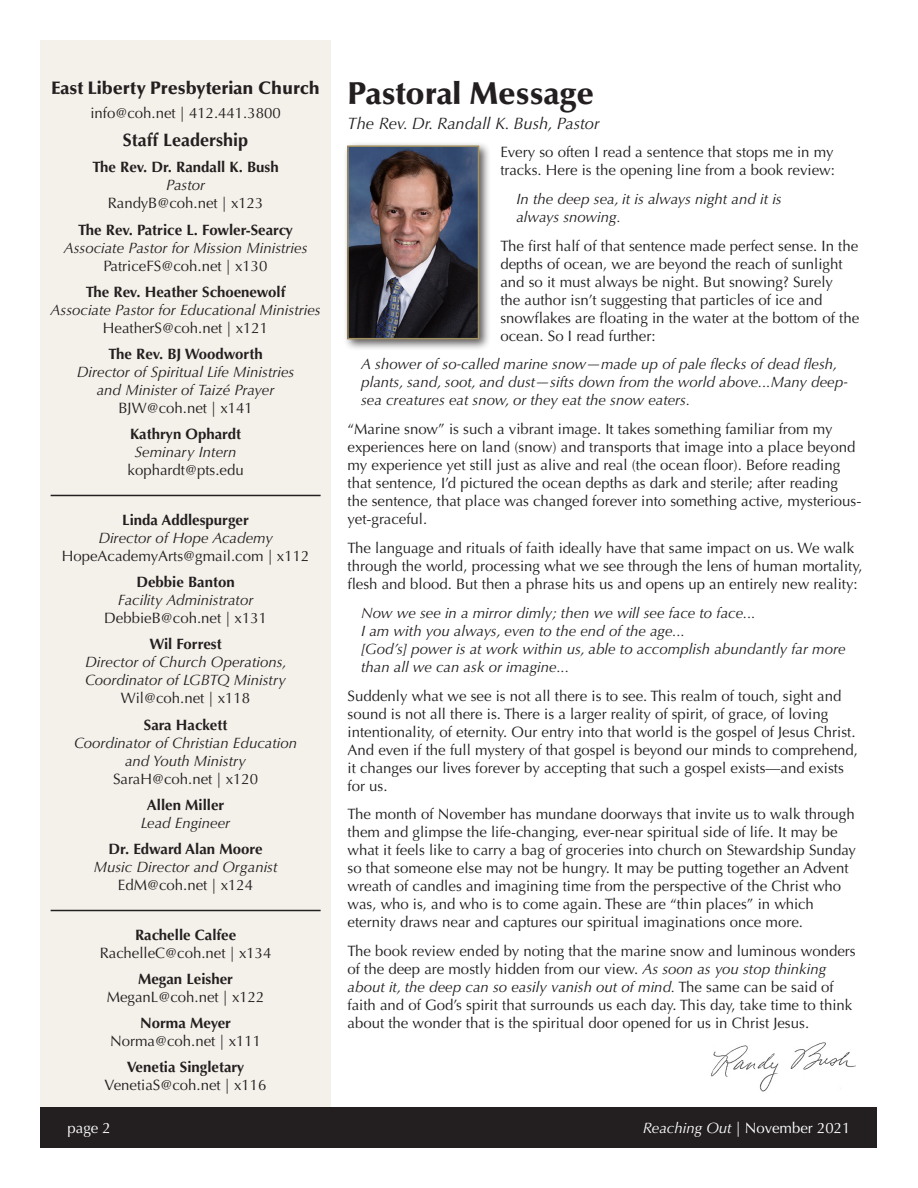
<style>
.page{position:relative;width:918px;height:1188px;background:#fff}
.page>*{position:absolute;margin:0;border:0;box-sizing:border-box;transform-origin:0 0}
.t1{font:900 31.5px "Optima LT Std";color:#231f20}
.t2{font:900 18px "Optima LT Std";color:#231f20}
.t3{font:700 18px "Optima LT Std";color:#231f20}
.t4{font:italic 16.5px "Optima LT Std";color:#231f20}
.t5{font:15px/18px "Optima LT Std";color:#231f20}
.t6{font:italic 15px/18px "Optima LT Std";color:#231f20;text-align:center}
.t7{font:700 15px/18px "Optima LT Std";color:#231f20;text-align:center}
.t8{font:15px "Optima LT Std";color:#fff}
.s1{font-weight:400;font-style:italic}
.s2{font-weight:400}
.s3{font-weight:700;font-style:normal}
.s4{font-style:normal}
.s5{font-weight:700}
.s6{font-style:italic}
</style>
<div class="page">
<div style="left:40px;top:40px;width:291px;height:1108px;background:#f3f1ea"></div>
<div style="left:40px;top:1107px;width:838px;height:41px;background:#231f20"></div>
<img style="left:711px;top:1042px;width:145px;height:50px">
<div style="left:343px;top:141px;width:148px;height:211px;background:#231f20;opacity:.75"></div>
<img style="left:350px;top:148px;width:126px;height:188px">
<div style="left:347px;top:145px;width:132px;height:194px;border:2px solid #a29161"></div>
<hr style="left:51px;top:495px;width:270px;height:1px;background:#231f20">
<hr style="left:51px;top:910px;width:270px;height:1px;background:#231f20">
<p class="t2" style="left:51px;top:78px;width:270px">East Liberty Presbyterian Church</p>
<p class="t5" style="left:90px;top:104px;width:192px">info@coh.net | 412.441.3800</p>
<p class="t3" style="left:123px;top:130px;width:127px">Staff Leadership</p>
<p class="t7" style="left:92px;top:159px;width:188px">The Rev. Dr. Randall K. Bush<br><span class="s1">Pastor<br></span><span class="s2">RandyB@coh.net | x123</span></p>
<p class="t6" style="left:64px;top:221px;width:245px"><span class="s3">The Rev. Patrice L. Fowler-Searcy<br></span>Associate Pastor for Mission Ministries<br><span class="s4">PatriceFS@coh.net | x130</span></p>
<p class="t6" style="left:50px;top:283px;width:272px"><span class="s3">The Rev. Heather Schoenewolf<br></span>Associate Pastor for Educational Ministries<br><span class="s4">HeatherS@coh.net | x121</span></p>
<p class="t6" style="left:77px;top:345px;width:219px"><span class="s3">The Rev. BJ Woodworth<br></span>Director of Spiritual Life Ministries and Minister of Taizé Prayer<br><span class="s4">BJW@coh.net | x141</span></p>
<p class="t5" style="left:128px;top:425px;width:118px;text-align:center"><span class="s5">Kathryn Ophardt<br></span><span class="s6">Seminary Intern </span>kophardt@pts.edu</p>
<p class="t5" style="left:62px;top:511px;width:249px;text-align:center"><span class="s5">Linda Addlespurger<br></span><span class="s6">Director of Hope Academy<br></span>HopeAcademyArts@gmail.com | x112</p>
<p class="t6" style="left:104px;top:573px;width:164px"><span class="s3">Debbie Banton<br></span>Facility Administrator<br><span class="s4">DebbieB@coh.net | x131</span></p>
<p class="t6" style="left:85px;top:636px;width:203px"><span class="s3">Wil Forrest<br></span>Director of Church Operations,<br>Coordinator of LGBTQ Ministry<br><span class="s4">Wil@coh.net | x118</span></p>
<p class="t6" style="left:74px;top:716px;width:225px"><span class="s3">Sara Hackett<br></span>Coordinator of Christian Education and Youth Ministry<br><span class="s4">SaraH@coh.net | x120</span></p>
<p class="t6" style="left:141px;top:796px;width:91px"><span class="s3">Allen Miller<br></span>Lead Engineer</p>
<p class="t6" style="left:94px;top:840px;width:185px"><span class="s3">Dr. Edward Alan Moore<br></span>Music Director and Organist<br><span class="s4">EdM@coh.net | x124</span></p>
<p class="t5" style="left:100px;top:926px;width:173px;text-align:center"><span class="s5">Rachelle Calfee<br></span>RachelleC@coh.net | x134</p>
<p class="t5" style="left:107px;top:970px;width:159px;text-align:center"><span class="s5">Megan Leisher<br></span>MeganL@coh.net | x122</p>
<p class="t5" style="left:110px;top:1015px;width:153px;text-align:center"><span class="s5">Norma Meyer<br></span>Norma@coh.net | x111</p>
<p class="t5" style="left:105px;top:1059px;width:164px;text-align:center"><span class="s5">Venetia Singletary<br></span>VenetiaS@coh.net | x116</p>
<p class="t1" style="left:348px;top:75px;width:248px">Pastoral Message</p>
<p class="t4" style="left:348px;top:114px;width:254px">The Rev. Dr. Randall K. Bush, Pastor</p>
<p class="t5" style="left:500px;top:143px;width:336px">Every so often I read a sentence that stops me in my tracks. Here is the opening line from a book review:</p>
<p class="t6" style="left:516px;top:190px;width:267px;text-align:left">In the deep sea, it is always night and it is always snowing.</p>
<p class="t5" style="left:500px;top:237px;width:360px">The first half of that sentence made perfect sense. In the depths of ocean, we are beyond the reach of sunlight and so it must always be night. But snowing? Surely<br>the author isn’t suggesting that particles of ice and snowflakes are floating in the water at the bottom of the ocean. So I read further:</p>
<p class="t6" style="left:361px;top:355px;width:488px;text-align:left">A shower of so-called marine snow—made up of pale flecks of dead flesh, plants, sand, soot, and dust—sifts down from the world above...Many deep&shy;sea creatures eat snow, or they eat the snow eaters.</p>
<p class="t5" style="left:348px;top:420px;width:515px">“Marine snow” is such a vibrant image. It takes something familiar from my experiences here on land (snow) and transports that image into a place beyond my experience yet still just as alive and real (the ocean floor). Before reading that sentence, I’d pictured the ocean depths as dark and sterile; after reading the sentence, that place was changed forever into something active, mysterious&shy;yet-graceful.</p>
<p class="t5" style="left:348px;top:539px;width:517px">The language and rituals of faith ideally have that same impact on us. We walk through the world, processing what we see through the lens of human mortality, flesh and blood. But then a phrase hits us and opens up an entirely new reality:</p>
<p class="t6" style="left:361px;top:604px;width:396px">Now we see in a mirror dimly; then we will see face to face...</p>
<p class="t6" style="left:361px;top:622px;width:326px">I am with you always, even to the end of the age...</p>
<p class="t6" style="left:361px;top:640px;width:486px;text-align:left">[God’s] power is at work within us, able to accomplish abundantly far more than all we can ask or imagine...</p>
<p class="t5" style="left:348px;top:687px;width:512px">Suddenly what we see is not all there is to see. This realm of touch, sight and sound is not all there is. There is a larger reality of spirit, of grace, of loving intentionality, of eternity. Our entry into that world is the gospel of Jesus Christ.<br>And even if the full mystery of that gospel is beyond our minds to comprehend, it changes our lives forever by accepting that such a gospel exists—and exists for us.</p>
<p class="t5" style="left:348px;top:806px;width:510px">The month of November has mundane doorways that invite us to walk through them and glimpse the life-changing, ever-near spiritual side of life. It may be what it feels like to carry a bag of groceries into church on Stewardship Sunday so that someone else may not be hungry. It may be putting together an Advent wreath of candles and imagining time from the perspective of the Christ who was, who is, and who is to come again. These are “thin places” in which eternity draws near and captures our spiritual imaginations once more.</p>
<p class="t5" style="left:348px;top:942px;width:510px">The book review ended by noting that the marine snow and luminous wonders of the deep are mostly hidden from our view. <span class="s6">As soon as you stop thinking about it, the deep can so easily vanish out of mind.</span> The same can be said of faith and of God’s spirit that surrounds us each day. This day, take time to think about the wonder that is the spiritual door opened for us in Christ Jesus.</p>
<p class="t8" style="left:68px;top:1119px;width:45px">page 2</p>
<p class="t8" style="left:643px;top:1119px;width:209px"><span class="s6">Reaching Out</span> | November 2021</p>
</div>
